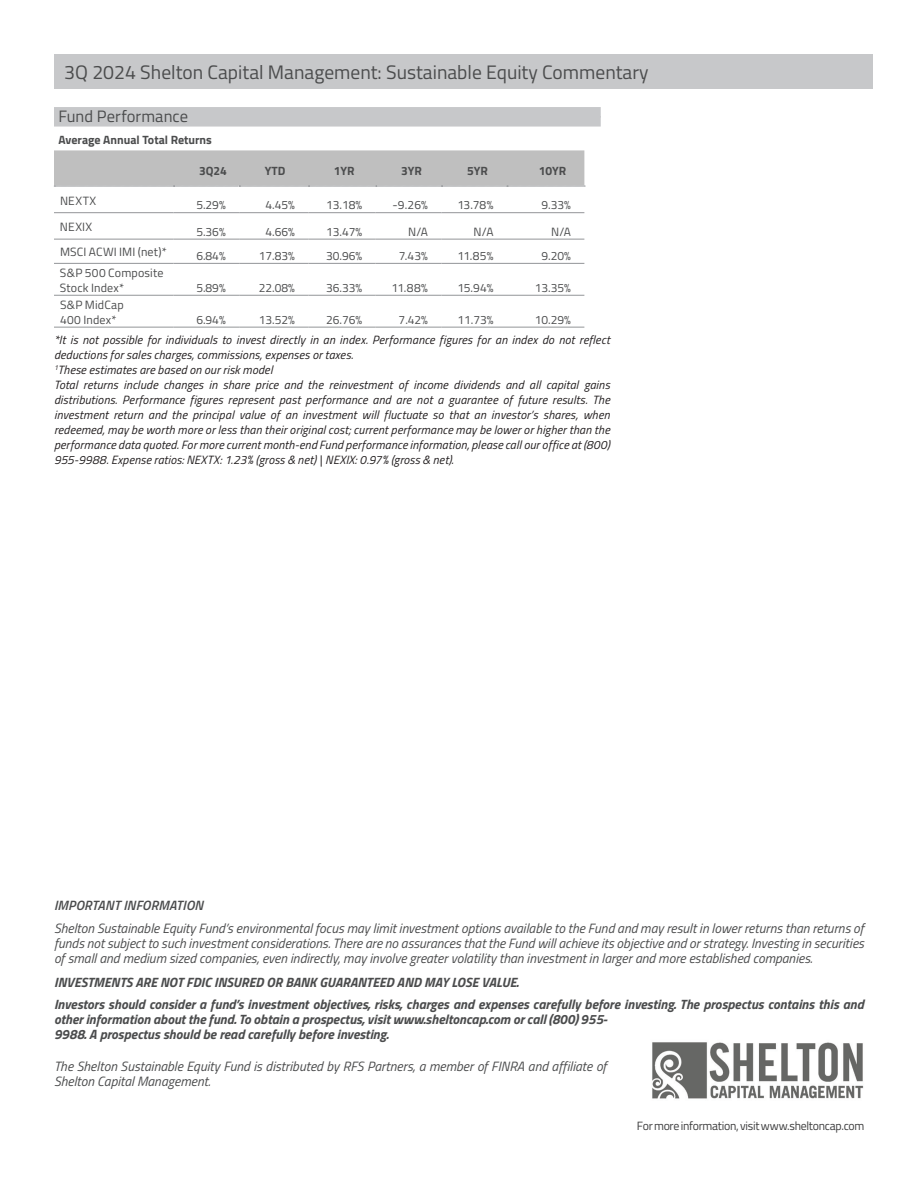
<style>
.page{position:relative;width:918px;height:1188px;background:#fff}
.page>*{position:absolute;margin:0;border:0;box-sizing:border-box;transform-origin:0 0}
.t1{font:19.5px "Titillium Web";color:#4b4c4d}
.heads{font:16.5px "Titillium Web";color:#4b4c4d}
.disclosure{font:italic 13.5px/15px "Titillium Web";color:#4b4c4d;text-align:justify}
.disclosure-2{font:italic 700 13.5px/15px "Titillium Web";color:#4b4c4d}
.disclosure-3{font:italic 600 13.5px "Titillium Web";letter-spacing:.01em;color:#4b4c4d}
.body_text{font:italic 12px/15px "Titillium Web";letter-spacing:.015em;color:#231f20}
.t2{font:12px/14.4px "Titillium Web";letter-spacing:.015em;color:#4b4c4d}
.t3{font:12px "Titillium Web";color:#4d4e4f}
.body_text-2{font:700 12px "Titillium Web";color:#4b4c4d}
.t4{font:12px "Titillium Web";letter-spacing:-.025em;color:#3e3e3f}
</style>
<div class="page">
<div style="left:54px;top:55px;width:819px;height:34px;background:#c7c8ca"></div>
<img style="left:652px;top:1042px;width:212px;height:57px">
<div style="left:54px;top:107px;width:547px;height:11px;background:#c7c8ca"></div>
<div style="left:54px;top:116px;width:547px;height:11px;background:#c7c8ca"></div>
<hr style="left:54px;top:212px;width:120px;height:1px;background:#939598">
<hr style="left:174px;top:212px;width:65px;height:1px;background:#939598">
<hr style="left:239px;top:212px;width:69px;height:1px;background:#939598">
<hr style="left:308px;top:212px;width:68px;height:1px;background:#939598">
<hr style="left:376px;top:212px;width:66px;height:1px;background:#939598">
<hr style="left:442px;top:212px;width:65px;height:1px;background:#939598">
<hr style="left:507px;top:212px;width:77px;height:1px;background:#939598">
<hr style="left:54px;top:239px;width:120px;height:1px;background:#939598">
<hr style="left:174px;top:239px;width:65px;height:1px;background:#939598">
<hr style="left:239px;top:239px;width:69px;height:1px;background:#939598">
<hr style="left:308px;top:239px;width:68px;height:1px;background:#939598">
<hr style="left:376px;top:239px;width:66px;height:1px;background:#939598">
<hr style="left:442px;top:239px;width:65px;height:1px;background:#939598">
<hr style="left:507px;top:239px;width:77px;height:1px;background:#939598">
<hr style="left:54px;top:263px;width:120px;height:1px;background:#939598">
<hr style="left:174px;top:263px;width:65px;height:1px;background:#939598">
<hr style="left:239px;top:263px;width:69px;height:1px;background:#939598">
<hr style="left:308px;top:263px;width:68px;height:1px;background:#939598">
<hr style="left:376px;top:263px;width:66px;height:1px;background:#939598">
<hr style="left:442px;top:263px;width:65px;height:1px;background:#939598">
<hr style="left:507px;top:263px;width:77px;height:1px;background:#939598">
<hr style="left:54px;top:295px;width:120px;height:1px;background:#939598">
<hr style="left:174px;top:295px;width:65px;height:1px;background:#939598">
<hr style="left:239px;top:295px;width:69px;height:1px;background:#939598">
<hr style="left:308px;top:295px;width:68px;height:1px;background:#939598">
<hr style="left:376px;top:295px;width:66px;height:1px;background:#939598">
<hr style="left:442px;top:295px;width:65px;height:1px;background:#939598">
<hr style="left:507px;top:295px;width:77px;height:1px;background:#939598">
<hr style="left:54px;top:327px;width:120px;height:1px;background:#939598">
<hr style="left:174px;top:327px;width:65px;height:1px;background:#939598">
<hr style="left:239px;top:327px;width:69px;height:1px;background:#939598">
<hr style="left:308px;top:327px;width:68px;height:1px;background:#939598">
<hr style="left:376px;top:327px;width:66px;height:1px;background:#939598">
<hr style="left:442px;top:327px;width:65px;height:1px;background:#939598">
<hr style="left:507px;top:327px;width:77px;height:1px;background:#939598">
<div style="left:54px;top:150px;width:531px;height:37px;background:#bfbfbf"></div>
<p class="t1" style="left:64px;top:58px;width:586px">3Q 2024 Shelton Capital Management: Sustainable Equity Commentary</p>
<p class="heads" style="left:58px;top:104px;width:131px">Fund Performance</p>
<p class="body_text-2" style="left:58px;top:131px;width:155px">Average Annual Total Returns</p>
<p class="body_text-2" style="left:199px;top:162px;width:29px">3Q24</p>
<p class="body_text-2" style="left:265px;top:162px;width:22px">YTD</p>
<p class="body_text-2" style="left:334px;top:161px;width:22px">1YR</p>
<p class="body_text-2" style="left:401px;top:161px;width:22px">3YR</p>
<p class="body_text-2" style="left:467px;top:161px;width:22px">5YR</p>
<p class="body_text-2" style="left:539px;top:161px;width:29px">10YR</p>
<p class="t2" style="left:60px;top:193px;width:38px">NEXTX</p>
<p class="t2" style="left:196px;top:197px;width:31px">5.29%</p>
<p class="t2" style="left:266px;top:197px;width:31px">4.45%</p>
<p class="t2" style="left:326px;top:197px;width:38px">13.18%</p>
<p class="t2" style="left:393px;top:197px;width:37px">-9.26%</p>
<p class="t2" style="left:457px;top:197px;width:38px">13.78%</p>
<p class="t3" style="left:542px;top:196px;width:31px">9.33%</p>
<p class="t2" style="left:60px;top:219px;width:34px">NEXIX</p>
<p class="t3" style="left:196px;top:223px;width:31px">5.36%</p>
<p class="t2" style="left:266px;top:224px;width:31px">4.66%</p>
<p class="t2" style="left:326px;top:224px;width:38px">13.47%</p>
<p class="t2" style="left:408px;top:224px;width:21px">N/A</p>
<p class="t2" style="left:474px;top:224px;width:21px">N/A</p>
<p class="t3" style="left:551px;top:223px;width:21px">N/A</p>
<p class="t2" style="left:60px;top:244px;width:108px">MSCI ACWI IMI (net)*</p>
<p class="t3" style="left:196px;top:247px;width:31px">6.84%</p>
<p class="t2" style="left:259px;top:248px;width:38px">17.83%</p>
<p class="t2" style="left:326px;top:248px;width:38px">30.96%</p>
<p class="t3" style="left:399px;top:247px;width:31px">7.43%</p>
<p class="t2" style="left:458px;top:248px;width:37px">11.85%</p>
<p class="t3" style="left:542px;top:247px;width:31px">9.20%</p>
<p class="t2" style="left:60px;top:265px;width:105px">S&amp;P 500 Composite<br>Stock Index*</p>
<p class="t3" style="left:196px;top:279px;width:31px">5.89%</p>
<p class="t3" style="left:259px;top:279px;width:38px">22.08%</p>
<p class="t3" style="left:326px;top:279px;width:38px">36.33%</p>
<p class="t3" style="left:391px;top:279px;width:38px">11.88%</p>
<p class="t3" style="left:457px;top:279px;width:38px">15.94%</p>
<p class="t3" style="left:535px;top:279px;width:38px">13.35%</p>
<p class="t2" style="left:60px;top:297px;width:65px">S&amp;P MidCap<br>400 Index*</p>
<p class="t3" style="left:196px;top:311px;width:31px">6.94%</p>
<p class="t3" style="left:259px;top:311px;width:38px">13.52%</p>
<p class="t3" style="left:326px;top:311px;width:38px">26.76%</p>
<p class="t3" style="left:399px;top:311px;width:31px">7.42%</p>
<p class="t3" style="left:457px;top:311px;width:38px">11.73%</p>
<p class="t3" style="left:535px;top:311px;width:38px">10.29%</p>
<p class="body_text" style="left:54px;top:331px;width:557px">*It is not possible for individuals to invest directly in an index. Performance figures for an index do not reflect deductions for sales charges, commissions, expenses or taxes.</p>
<p class="body_text" style="left:54px;top:361px;width:220px"><sup>1</sup>These estimates are based on our risk model</p>
<p class="body_text" style="left:54px;top:376px;width:557px;text-align:justify">Total returns include changes in share price and the reinvestment of income dividends and all capital gains distributions. Performance figures represent past performance and are not a guarantee of future results. The investment return and the principal value of an investment will fluctuate so that an investor’s shares, when redeemed, may be worth more or less than their original cost; current performance may be lower or higher than the performance data quoted. For more current month-end Fund performance information, please call our office at (800)<br>955-9988. Expense ratios: NEXTX: 1.23% (gross &amp; net) | NEXIX: 0.97% (gross &amp; net).</p>
<p class="disclosure-3" style="left:54px;top:895px;width:151px">IMPORTANT INFORMATION</p>
<p class="disclosure" style="left:54px;top:920px;width:812px">Shelton Sustainable Equity Fund’s environmental focus may limit investment options available to the Fund and may result in lower returns than returns of funds not subject to such investment considerations. There are no assurances that the Fund will achieve its objective and or strategy. Investing in securities of small and medium sized companies, even indirectly, may involve greater volatility than investment in larger and more established companies.</p>
<p class="disclosure-2" style="left:54px;top:974px;width:466px">INVESTMENTS ARE NOT FDIC INSURED OR BANK GUARANTEED AND MAY LOSE VALUE.</p>
<p class="disclosure-2" style="left:54px;top:996px;width:811px">Investors should consider a fund’s investment objectives, risks, charges and expenses carefully before investing. The prospectus contains this and other information about the fund. To obtain a prospectus, visit www.sheltoncap.com or call (800) 955-<br>9988. A prospectus should be read carefully before investing.</p>
<p class="disclosure" style="left:54px;top:1058px;width:554px">The Shelton Sustainable Equity Fund is distributed by RFS Partners, a member of FINRA and affiliate of<br>Shelton Capital Management.</p>
<p class="t4" style="left:637px;top:1117px;width:229px">For more information, visit www.sheltoncap.com</p>
</div>
